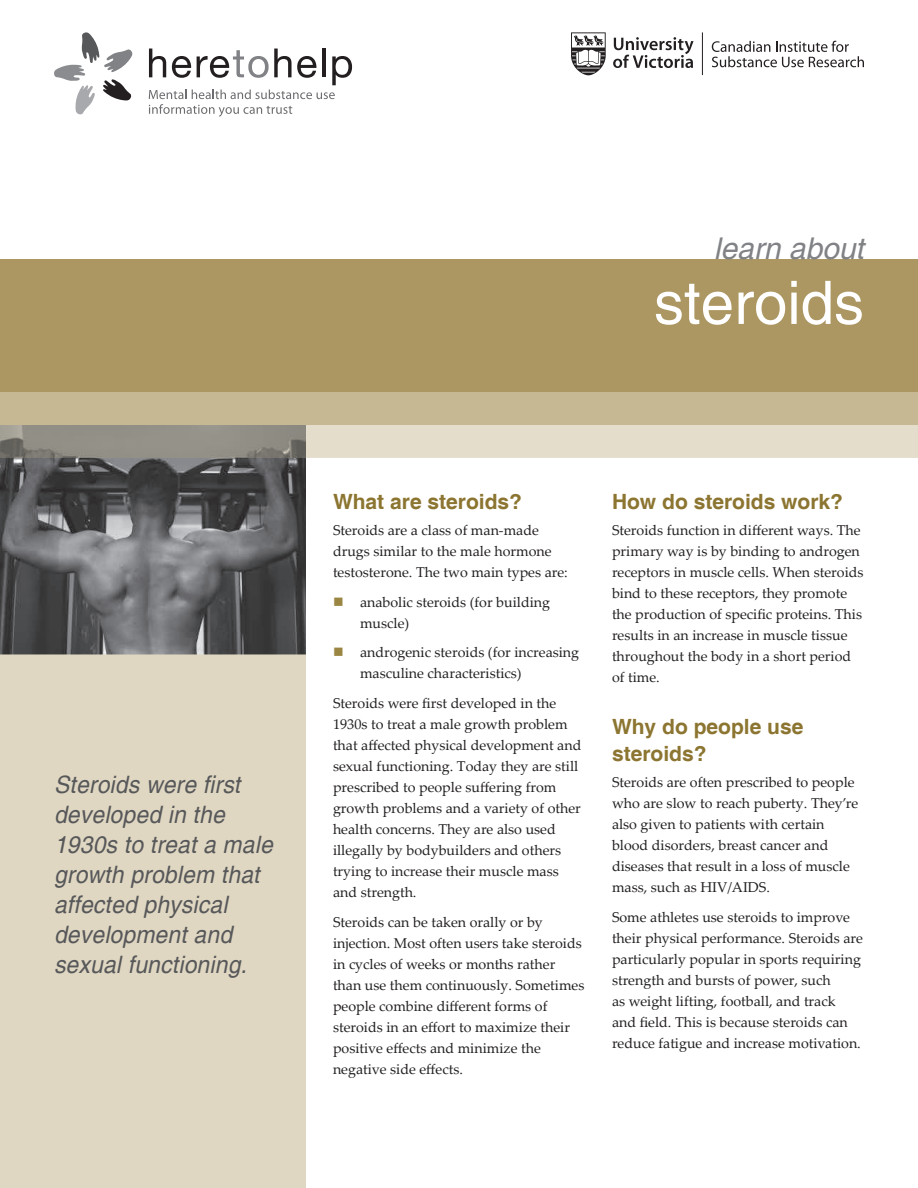
<style>
.page{position:relative;width:918px;height:1188px;background:#fff}
.page>*{position:absolute;margin:0;border:0;box-sizing:border-box;transform-origin:0 0}
.t1{font:60px "Helvetica";color:#fff}
.t2{font:italic 30px "Helvetica";color:#808285}
.t3{font:italic 24px/30px "Helvetica";letter-spacing:.01em;color:#57585a;scale:.95 1}
.t4{font:700 21px/27px "Helvetica";color:#8c7531}
.t5{font:14.25px/21px "Palatino Linotype";color:#231f20}
</style>
<div class="page">
<div style="left:0;top:637px;width:306px;height:551px;background:#e0d7c2"></div>
<img style="left:0;top:458px;width:306px;height:196px">
<div style="left:0;top:259px;width:918px;height:145px;background:#ac9762"></div>
<div style="left:306px;top:424px;width:612px;height:34px;background:#e4ddcc"></div>
<img style="left:0;top:424px;width:306px;height:34px">
<div style="left:0;top:392px;width:918px;height:32px;background:#c5b892"></div>
<svg style="left:54px;top:32px;width:79px;height:83px"></svg>
<svg style="left:149px;top:49px;width:203px;height:68px"></svg>
<svg style="left:613px;top:37px;width:81px;height:31px"></svg>
<svg style="left:571px;top:32px;width:35px;height:43px"></svg>
<svg style="left:712px;top:41px;width:152px;height:26px"></svg>
<hr style="left:702px;top:32px;width:1px;height:43px;background:#231f20">
<h2 class="t2" style="left:714px;top:231px;width:152px">learn about</h2>
<h1 class="t1" style="left:654px;top:268px;width:212px">steroids</h1>
<h3 class="t3" style="left:54px;top:770px;width:232px">Steroids were first developed in the<br>1930s to treat a male growth problem that affected physical development and sexual functioning.</h3>
<h3 class="t4" style="left:333px;top:489px;width:191px">What are steroids?</h3>
<p class="t5" style="left:333px;top:519px;width:236px">Steroids are a class of man-made drugs similar to the male hormone testosterone. The two main types are:</p>
<p class="t5" style="left:360px;top:591px;width:192px">anabolic steroids (for building muscle)</p>
<p class="t5" style="left:360px;top:641px;width:221px">androgenic steroids (for increasing masculine characteristics)</p>
<p class="t5" style="left:333px;top:692px;width:250px">Steroids were first developed in the 1930s to treat a male growth problem that affected physical development and sexual functioning. Today they are still prescribed to people suffering from growth problems and a variety of other health concerns. They are also used illegally by bodybuilders and others trying to increase their muscle mass and strength.</p>
<p class="t5" style="left:333px;top:911px;width:253px">Steroids can be taken orally or by injection. Most often users take steroids in cycles of weeks or months rather than use them continuously. Sometimes people combine different forms of steroids in an effort to maximize their positive effects and minimize the negative side effects.</p>
<h3 class="t4" style="left:612px;top:489px;width:233px">How do steroids work?</h3>
<p class="t5" style="left:612px;top:519px;width:253px">Steroids function in different ways. The primary way is by binding to androgen receptors in muscle cells. When steroids bind to these receptors, they promote the production of specific proteins. This results in an increase in muscle tissue throughout the body in a short period of time.</p>
<h3 class="t4" style="left:612px;top:714px;width:193px">Why do people use steroids?</h3>
<p class="t5" style="left:612px;top:771px;width:248px">Steroids are often prescribed to people who are slow to reach puberty. They’re also given to patients with certain blood disorders, breast cancer and diseases that result in a loss of muscle mass, such as HIV/AIDS.</p>
<p class="t5" style="left:612px;top:906px;width:253px">Some athletes use steroids to improve their physical performance. Steroids are particularly popular in sports requiring strength and bursts of power, such<br>as weight lifting, football, and track and field. This is because steroids can reduce fatigue and increase motivation.</p>
</div>
